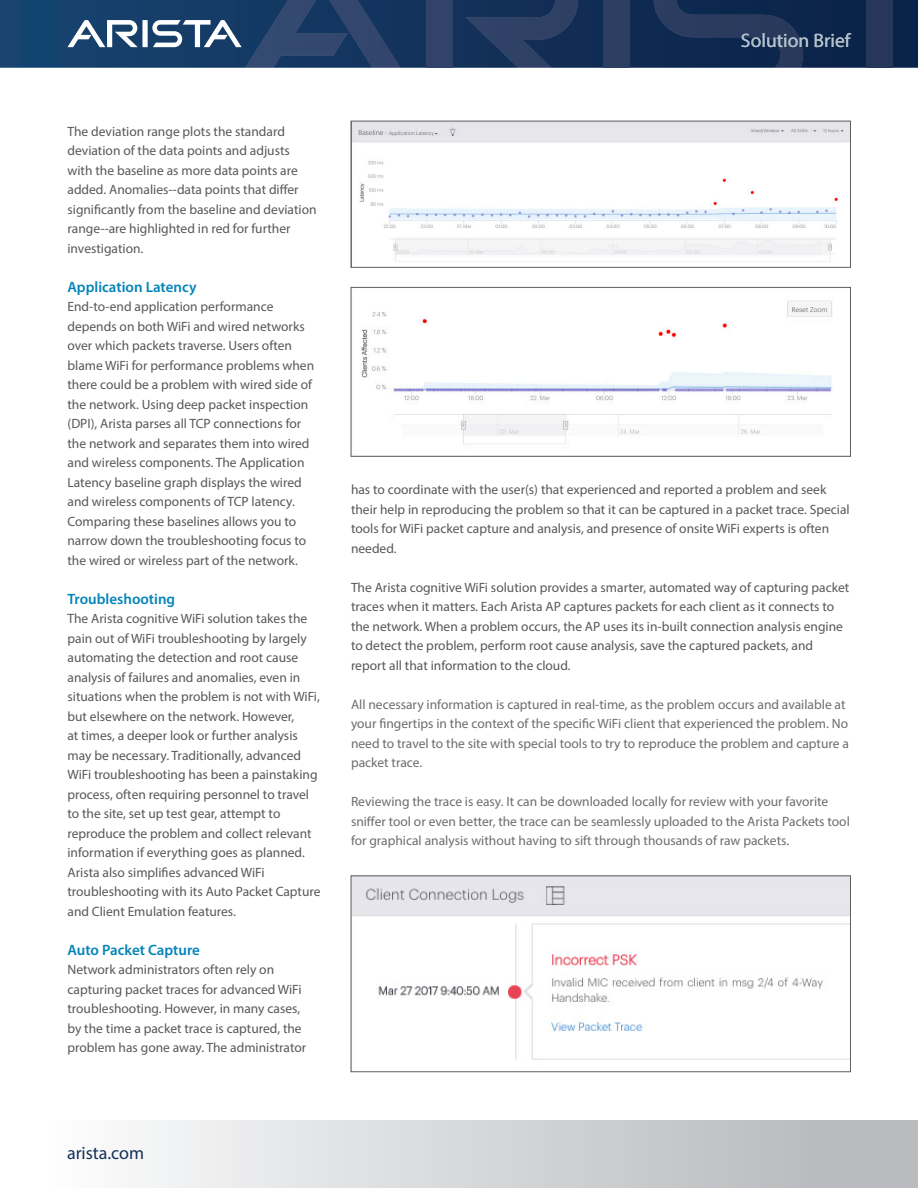
<style>
.page{position:relative;width:918px;height:1188px;background:#fff}
.page>*{position:absolute;margin:0;border:0;box-sizing:border-box;transform-origin:0 0}
.t1{font:19.5px "Myriad Pro";color:#b1c0c9}
.t2{font:18px "Myriad Pro";color:#14315b}
.Paragraph_Style_2{font:600 15px "Myriad Pro";color:#0584b8}
.Paragraph_Style_2-2{font:13.5px/19.5px "Myriad Pro";color:#57585a}
.Paragraph_Style_2-3{font:13.5px/19.5px "Myriad Pro";color:#6c6d70}
</style>
<div class="page">
<svg style="left:0;top:0;width:918px;height:68px;background:#103059"></svg>
<div style="left:426px;top:0;width:26px;height:68px;background:#314369"></div>
<svg style="left:465px;top:0;width:113px;height:68px;background:#20375e"></svg>
<svg style="left:67px;top:0;width:333px;height:68px;background:#2f4e75"></svg>
<div style="left:604px;top:0;width:26px;height:68px;background:#2d3e63"></div>
<svg style="left:654px;top:0;width:149px;height:68px;background:#182f55"></svg>
<div style="left:867px;top:0;width:26px;height:68px;background:#273759"></div>
<div style="left:0;top:1120px;width:918px;height:68px;background:linear-gradient(to right,#fff,#b3b4b7)"></div>
<img style="left:353px;top:123px;width:496px;height:139px">
<div style="left:351px;top:121px;width:500px;height:147px;border:1px solid #5f5f62"></div>
<img style="left:361px;top:300px;width:472px;height:144px">
<div style="left:351px;top:287px;width:500px;height:170px;border:1px solid #5f5f62"></div>
<img style="left:353px;top:878px;width:496px;height:182px">
<div style="left:351px;top:876px;width:500px;height:196px;border:1px solid #5f5f62"></div>
<h1 class="t1" style="left:741px;top:29px;width:111px">Solution Brief</h1>
<p class="Paragraph_Style_2-2" style="left:68px;top:121px;width:251px">The deviation range plots the standard deviation of the data points and adjusts with the baseline as more data points are added. Anomalies--data points that differ significantly from the baseline and deviation range--are highlighted in red for further investigation.</p>
<p class="Paragraph_Style_2" style="left:68px;top:277px;width:131px">Application Latency</p>
<p class="Paragraph_Style_2-2" style="left:68px;top:297px;width:248px">End-to-end application performance depends on both WiFi and wired networks over which packets traverse. Users often blame WiFi for performance problems when there could be a problem with wired side of the network. Using deep packet inspection (DPI), Arista parses all TCP connections for the network and separates them into wired and wireless components. The Application Latency baseline graph displays the wired and wireless components of TCP latency.<br>Comparing these baselines allows you to narrow down the troubleshooting focus to the wired or wireless part of the network.</p>
<p class="Paragraph_Style_2" style="left:68px;top:589px;width:109px">Troubleshooting</p>
<p class="Paragraph_Style_2-2" style="left:68px;top:609px;width:254px">The Arista cognitive WiFi solution takes the pain out of WiFi troubleshooting by largely automating the detection and root cause analysis of failures and anomalies, even in situations when the problem is not with WiFi, but elsewhere on the network. However,</p>
<p class="Paragraph_Style_2-2" style="left:68px;top:726px;width:252px">at times, a deeper look or further analysis may be necessary. Traditionally, advanced WiFi troubleshooting has been a painstaking process, often requiring personnel to travel to the site, set up test gear, attempt to reproduce the problem and collect relevant information if everything goes as planned.<br>Arista also simplifies advanced WiFi</p>
<p class="Paragraph_Style_2-2" style="left:68px;top:882px;width:255px">troubleshooting with its Auto Packet Capture and Client Emulation features.</p>
<p class="Paragraph_Style_2" style="left:68px;top:940px;width:134px">Auto Packet Capture</p>
<p class="Paragraph_Style_2-2" style="left:68px;top:960px;width:240px">Network administrators often rely on capturing packet traces for advanced WiFi troubleshooting. However, in many cases, by the time a packet trace is captured, the problem has gone away. The administrator</p>
<p class="Paragraph_Style_2-2" style="left:351px;top:480px;width:500px">has to coordinate with the user(s) that experienced and reported a problem and seek their help in reproducing the problem so that it can be captured in a packet trace. Special tools for WiFi packet capture and analysis, and presence of onsite WiFi experts is often needed.</p>
<p class="Paragraph_Style_2-2" style="left:351px;top:577px;width:500px">The Arista cognitive WiFi solution provides a smarter, automated way of capturing packet traces when it matters. Each Arista AP captures packets for each client as it connects to the network. When a problem occurs, the AP uses its in-built connection analysis engine to detect the problem, perform root cause analysis, save the captured packets, and report all that information to the cloud.</p>
<p class="Paragraph_Style_2-3" style="left:351px;top:694px;width:499px">All necessary information is captured in real-time, as the problem occurs and available at your fingertips in the context of the specific WiFi client that experienced the problem. No need to travel to the site with special tools to try to reproduce the problem and capture a packet trace.</p>
<p class="Paragraph_Style_2-3" style="left:351px;top:792px;width:500px">Reviewing the trace is easy. It can be downloaded locally for review with your favorite sniffer tool or even better, the trace can be seamlessly uploaded to the Arista Packets tool for graphical analysis without having to sift through thousands of raw packets.</p>
<h2 class="t2" style="left:67px;top:1142px;width:79px">arista.com</h2>
</div>
